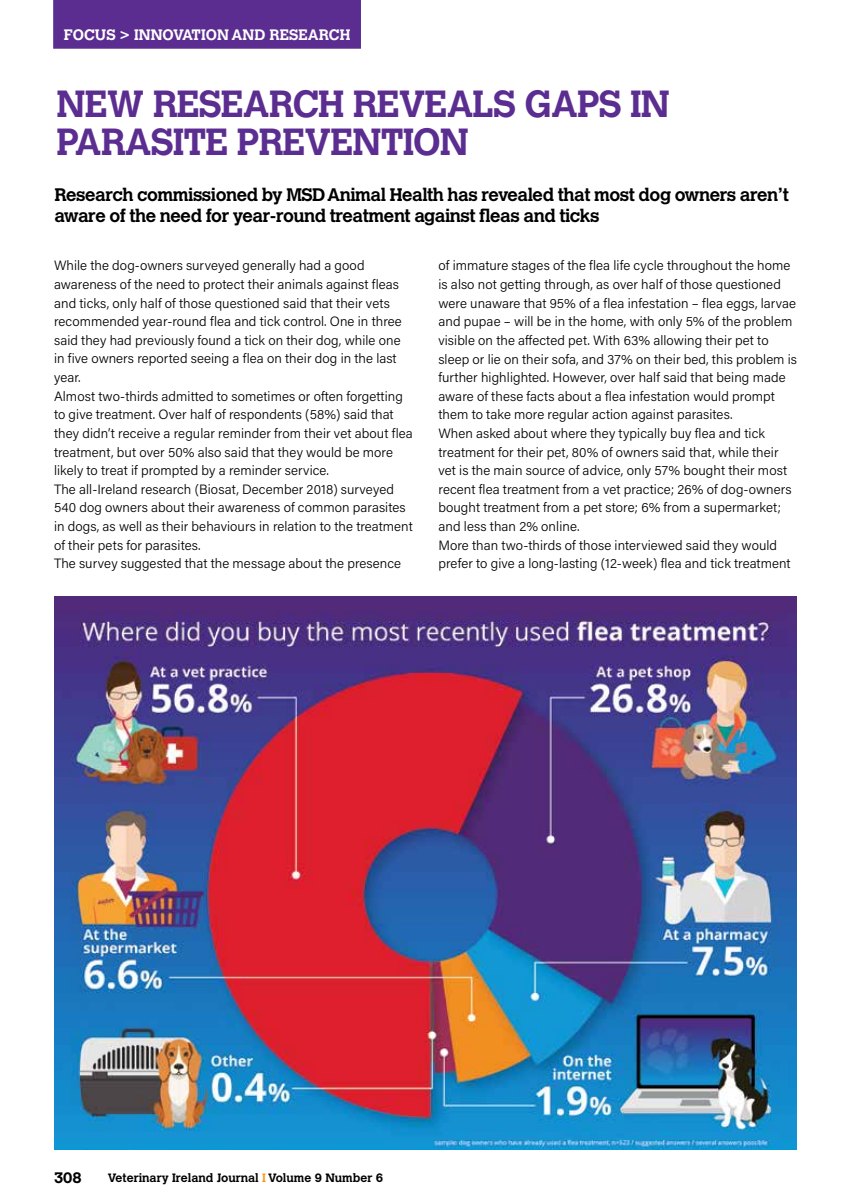
<style>
.page{position:relative;width:851px;height:1204px;background:#fff}
.page>*{position:absolute;margin:0;border:0;box-sizing:border-box;transform-origin:0 0}
.t1{font:700 37.5px/37.5px "Calvert";letter-spacing:-.025em;color:#5c2d91}
.t2{font:700 18px/21px "Calvert";letter-spacing:-.025em;color:#000}
.t3{font:700 15px "Calvert";color:#fff}
.t4{font:700 15px "Calvert";color:#000}
.t5{font:300 13.5px/18.6px "Acumin Pro";letter-spacing:.005em;color:#000}
.t6{font:700 12px "Calvert";color:#000}
.s1{color:#f8981d}
</style>
<div class="page">
<div style="left:53px;top:0;width:308px;height:49px;background:#5c2d91"></div>
<img style="left:54px;top:596px;width:742px;height:553px">
<p class="t3" style="left:64px;top:25px;width:288px">FOCUS &gt; INNOVATION AND RESEARCH</p>
<h1 class="t1" style="left:56px;top:85px;width:614px">NEW RESEARCH REVEALS GAPS IN<br>PARASITE PREVENTION</h1>
<h2 class="t2" style="left:54px;top:183px;width:735px">Research commissioned by MSD Animal Health has revealed that most dog owners aren’t aware of the need for year-round treatment against fleas and ticks</h2>
<p class="t5" style="left:54px;top:256px;width:360px">While the dog-owners surveyed generally had a good awareness of the need to protect their animals against fleas and ticks, only half of those questioned said that their vets recommended year-round flea and tick control. One in three said they had previously found a tick on their dog, while one in five owners reported seeing a flea on their dog in the last year.<br>Almost two-thirds admitted to sometimes or often forgetting to give treatment. Over half of respondents (58%) said that they didn’t receive a regular reminder from their vet about flea treatment, but over 50% also said that they would be more likely to treat if prompted by a reminder service.<br>The all-Ireland research (Biosat, December 2018) surveyed 540 dog owners about their awareness of common parasites in dogs, as well as their behaviours in relation to the treatment of their pets for parasites.<br>The survey suggested that the message about the presence</p>
<p class="t5" style="left:438px;top:256px;width:360px">of immature stages of the flea life cycle throughout the home is also not getting through, as over half of those questioned were unaware that 95% of a flea infestation – flea eggs, larvae and pupae – will be in the home, with only 5% of the problem visible on the affected pet. With 63% allowing their pet to sleep or lie on their sofa, and 37% on their bed, this problem is further highlighted. However, over half said that being made aware of these facts about a flea infestation would prompt them to take more regular action against parasites.<br>When asked about where they typically buy flea and tick treatment for their pet, 80% of owners said that, while their vet is the main source of advice, only 57% bought their most recent flea treatment from a vet practice; 26% of dog-owners bought treatment from a pet store; 6% from a supermarket; and less than 2% online.<br>More than two-thirds of those interviewed said they would prefer to give a long-lasting (12-week) flea and tick treatment</p>
<p class="t4" style="left:54px;top:1168px;width:29px">308</p>
<p class="t6" style="left:108px;top:1169px;width:277px">Veterinary Ireland Journal <span class="s1">I</span> Volume 9 Number 6</p>
</div>
